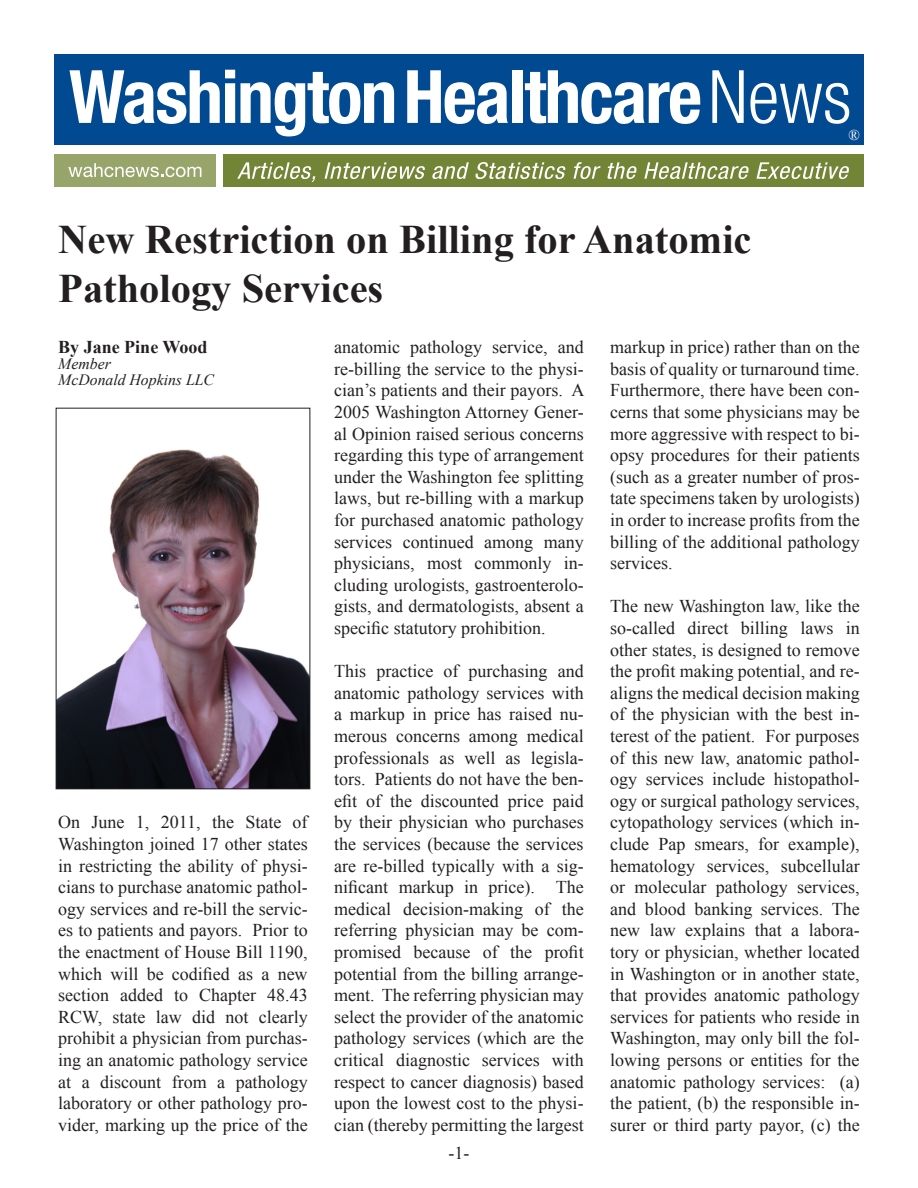
<style>
.page{position:relative;width:918px;height:1188px;background:#fff}
.page>*{position:absolute;margin:0;border:0;box-sizing:border-box;transform-origin:0 0}
.t1{font:700 40.5px "Times New Roman";color:#231f20}
.t2{font:18px/21.6px "Times New Roman";color:#231f20;text-align:justify}
.t3{font:700 18px "Times New Roman";color:#231f20}
.t4{font:italic 15.75px "Times New Roman";color:#231f20}
.t5{font:15px "Times New Roman";color:#fff}
</style>
<div class="page">
<div style="left:54px;top:54px;width:810px;height:91px;background:#014990"></div>
<div style="left:54px;top:154px;width:162px;height:33px;background:#97a56b"></div>
<div style="left:224px;top:154px;width:640px;height:33px;background:#728436"></div>
<svg style="left:69px;top:70px;width:325px;height:66px"></svg>
<svg style="left:407px;top:70px;width:101px;height:54px"></svg>
<div style="left:512px;top:70px;width:11px;height:53px;background:#fff"></div>
<svg style="left:525px;top:70px;width:175px;height:54px"></svg>
<svg style="left:712px;top:70px;width:32px;height:53px"></svg>
<svg style="left:750px;top:83px;width:99px;height:41px"></svg>
<svg style="left:237px;top:162px;width:78px;height:20px"></svg>
<svg style="left:325px;top:162px;width:100px;height:17px"></svg>
<svg style="left:432px;top:162px;width:37px;height:17px"></svg>
<svg style="left:475px;top:162px;width:91px;height:17px"></svg>
<svg style="left:574px;top:162px;width:27px;height:17px"></svg>
<svg style="left:607px;top:162px;width:30px;height:17px"></svg>
<svg style="left:644px;top:162px;width:105px;height:17px"></svg>
<svg style="left:756px;top:162px;width:93px;height:17px"></svg>
<svg style="left:68px;top:163px;width:133px;height:14px"></svg>
<img style="left:58px;top:449px;width:250px;height:338px">
<div style="left:56px;top:408px;width:254px;height:381px;border:1px solid #231f20"></div>
<p class="t1" style="left:58px;top:211px;width:695px">New Restriction on Billing for Anatomic</p>
<p class="t1" style="left:58px;top:260px;width:327px">Pathology Services</p>
<p class="t5" style="left:849px;top:125px;width:13px">®</p>
<p class="t3" style="left:58px;top:335px;width:151px">By Jane Pine Wood</p>
<p class="t4" style="left:58px;top:353px;width:54px">Member</p>
<p class="t4" style="left:58px;top:369px;width:157px">McDonald Hopkins LLC</p>
<p class="t2" style="left:58px;top:811px;width:251px">On June 1, 2011, the State of Washington joined 17 other states in restricting the ability of physi&shy;cians to purchase anatomic pathol&shy;ogy services and re-bill the servic&shy;es to patients and payors. Prior to the enactment of House Bill 1190, which will be codified as a new section added to Chapter 48.43<br>RCW, state law did not clearly prohibit a physician from purchas&shy;ing an anatomic pathology service at a discount from a pathology laboratory or other pathology pro&shy;vider, marking up the price of the</p>
<p class="t2" style="left:334px;top:336px;width:252px">anatomic pathology service, and re-billing the service to the physi&shy;cian’s patients and their payors. A 2005 Washington Attorney Gener&shy;al Opinion raised serious concerns regarding this type of arrangement under the Washington fee splitting laws, but re-billing with a markup for purchased anatomic pathology services continued among many physicians, most commonly in&shy;cluding urologists, gastroenterolo&shy;gists, and dermatologists, absent a specific statutory prohibition.</p>
<p class="t2" style="left:334px;top:660px;width:251px">This practice of purchasing and anatomic pathology services with a markup in price has raised nu&shy;merous concerns among medical professionals as well as legisla&shy;tors. Patients do not have the ben&shy;efit of the discounted price paid by their physician who purchases the services (because the services are re-billed typically with a sig&shy;nificant markup in price). The medical decision-making of the referring physician may be com&shy;promised because of the profit potential from the billing arrange&shy;ment. The referring physician may select the provider of the anatomic pathology services (which are the critical diagnostic services with respect to cancer diagnosis) based upon the lowest cost to the physi&shy;cian (thereby permitting the largest</p>
<p class="t2" style="left:449px;top:1142px;width:22px">-1-</p>
<p class="t2" style="left:610px;top:336px;width:251px">markup in price) rather than on the basis of quality or turnaround time.<br>Furthermore, there have been con&shy;cerns that some physicians may be more aggressive with respect to bi&shy;opsy procedures for their patients (such as a greater number of pros&shy;tate specimens taken by urologists) in order to increase profits from the billing of the additional pathology services.</p>
<p class="t2" style="left:610px;top:595px;width:251px">The new Washington law, like the so-called direct billing laws in other states, is designed to remove the profit making potential, and re&shy;aligns the medical decision making of the physician with the best in&shy;terest of the patient. For purposes of this new law, anatomic pathol&shy;ogy services include histopathol&shy;ogy or surgical pathology services, cytopathology services (which in&shy;clude Pap smears, for example), hematology services, subcellular or molecular pathology services, and blood banking services. The new law explains that a labora&shy;tory or physician, whether located in Washington or in another state, that provides anatomic pathology services for patients who reside in Washington, may only bill the fol&shy;lowing persons or entities for the anatomic pathology services: (a) the patient, (b) the responsible in&shy;surer or third party payor, (c) the</p>
</div>
